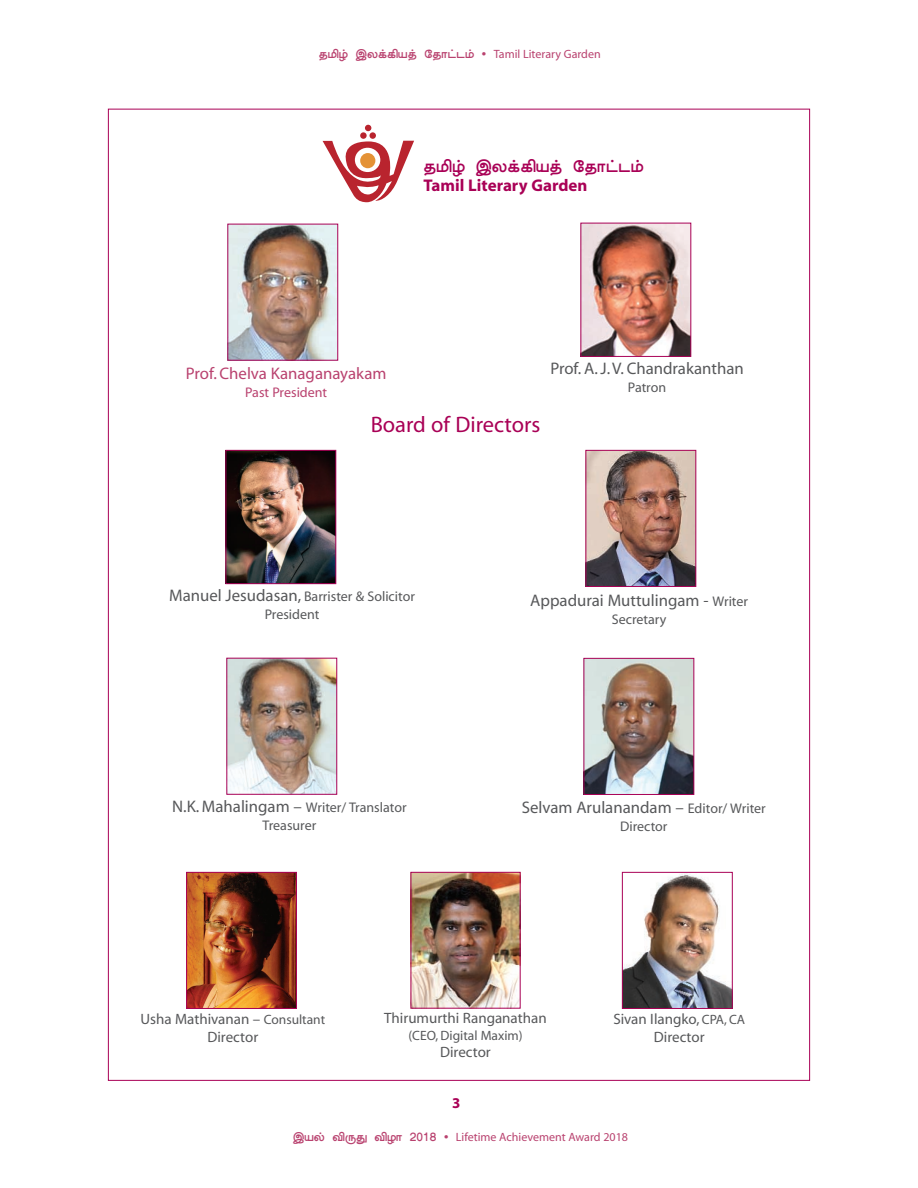
<style>
.page{position:relative;width:918px;height:1188px;background:#fff}
.page>*{position:absolute;margin:0;border:0;box-sizing:border-box;transform-origin:0 0}
.t1{font:22.5px "Myriad";color:#a90156}
.t2{font:16.95px "Newtrinco";color:#a90156}
.t3{font:700 16.95px "Myriad";color:#a90156}
.t4{font:16.8px "Myriad";color:#57585a}
.t5{font:16.8px "Myriad";color:#b9426f}
.t6{font:15px/18px "Myriad";color:#57585a;text-align:center}
.t7{font:700 15px "Myriad";color:#a90156}
.t8{font:13.95px/18.1px "Myriad";color:#57585a;text-align:center}
.t9{font:13.95px "Myriad";color:#b9426f}
.t10{font:13.5px "Myriad";color:#57585a}
.t11{font:12px "Myriad";color:#b9426f}
.t12{font:12px "Newtrinco";color:#b9426f}
.s1{font-family:"Myriad"}
.s2{font-size:16.8px}
.s3{font-size:13.95px}
.s4{font-size:13.5px}
.s5{font-family:"Newtrinco"}
</style>
<div class="page">
<img style="left:228px;top:452px;width:106px;height:130px">
<div style="left:226px;top:450px;width:110px;height:134px;border:1px solid #a90156"></div>
<svg style="left:323px;top:141px;width:91px;height:61px"></svg>
<div style="left:360px;top:153px;width:15px;height:15px;background:#e49236;border-radius:50%"></div>
<svg style="left:365px;top:125px;width:6px;height:6px"></svg>
<div style="left:360px;top:132px;width:7px;height:7px;background:#b9242e;border-radius:50%"></div>
<div style="left:369px;top:132px;width:7px;height:7px;background:#b9242e;border-radius:50%"></div>
<img style="left:188px;top:874px;width:107px;height:133px">
<div style="left:186px;top:872px;width:111px;height:137px;border:1px solid #a90156"></div>
<img style="left:229px;top:226px;width:107px;height:133px">
<img style="left:228px;top:660px;width:107px;height:133px">
<div style="left:226px;top:658px;width:111px;height:137px;border:1px solid #a90156"></div>
<img style="left:588px;top:452px;width:106px;height:133px">
<div style="left:586px;top:450px;width:110px;height:137px;border:1px solid #a90156"></div>
<img style="left:586px;top:660px;width:106px;height:133px">
<div style="left:584px;top:658px;width:110px;height:137px;border:1px solid #a90156"></div>
<img style="left:583px;top:225px;width:106px;height:130px">
<img style="left:624px;top:874px;width:107px;height:133px">
<div style="left:622px;top:872px;width:111px;height:137px;border:1px solid #a90156"></div>
<img style="left:413px;top:874px;width:106px;height:133px">
<div style="left:411px;top:872px;width:110px;height:137px;border:1px solid #a90156"></div>
<p class="t12" style="left:319px;top:47px;width:284px">jkpo; ,yf;fpaj; Njhl;lk; • <span class="s1">Tamil Literary Garden</span></p>
<p class="t2" style="left:423px;top:156px;width:222px">jkpo; ,yf;fpaj; Njhl;lk;</p>
<p class="t3" style="left:423px;top:179px;width:165px">Tamil Literary Garden</p>
<p class="t5" style="left:186px;top:367px;width:202px">Prof. Chelva Kanaganayakam</p>
<p class="t9" style="left:245px;top:387px;width:84px">Past President</p>
<p class="t4" style="left:550px;top:362px;width:195px">Prof. A. J. V. Chandrakanthan</p>
<p class="t8" style="left:628px;top:379px;width:40px">Patron</p>
<h1 class="t1" style="left:371px;top:416px;width:171px">Board of Directors</h1>
<p class="t8" style="left:169px;top:588px;width:247px"><span class="s2">Manuel Jesudasan,</span> Barrister &amp; Solicitor<br>President</p>
<p class="t4" style="left:530px;top:594px;width:219px">Appadurai Muttulingam - <span class="s3">Writer</span></p>
<p class="t8" style="left:612px;top:611px;width:56px">Secretary</p>
<p class="t8" style="left:172px;top:800px;width:236px"><span class="s2">N.K. Mahalingam –</span> Writer/ Translator<br>Treasurer</p>
<p class="t4" style="left:522px;top:801px;width:245px">Selvam Arulanandam – <span class="s3">Editor/ Writer</span></p>
<p class="t8" style="left:620px;top:819px;width:49px">Director</p>
<p class="t6" style="left:141px;top:1011px;width:186px">Usha Mathivanan – <span class="s4">Consultant<br></span>Director</p>
<p class="t6" style="left:384px;top:1010px;width:164px">Thirumurthi Ranganathan</p>
<p class="t10" style="left:408px;top:1030px;width:116px">(CEO, Digital Maxim)</p>
<p class="t6" style="left:440px;top:1044px;width:52px">Director</p>
<p class="t6" style="left:613px;top:1011px;width:133px">Sivan Ilangko, <span class="s4">CPA, CA<br></span>Director</p>
<p class="t7" style="left:452px;top:1097px;width:10px">3</p>
<p class="t11" style="left:293px;top:1133px;width:337px"><span class="s5">,ay; tpUJ tpoh 2018 •</span> Lifetime Achievement Award 2018</p>
</div>
